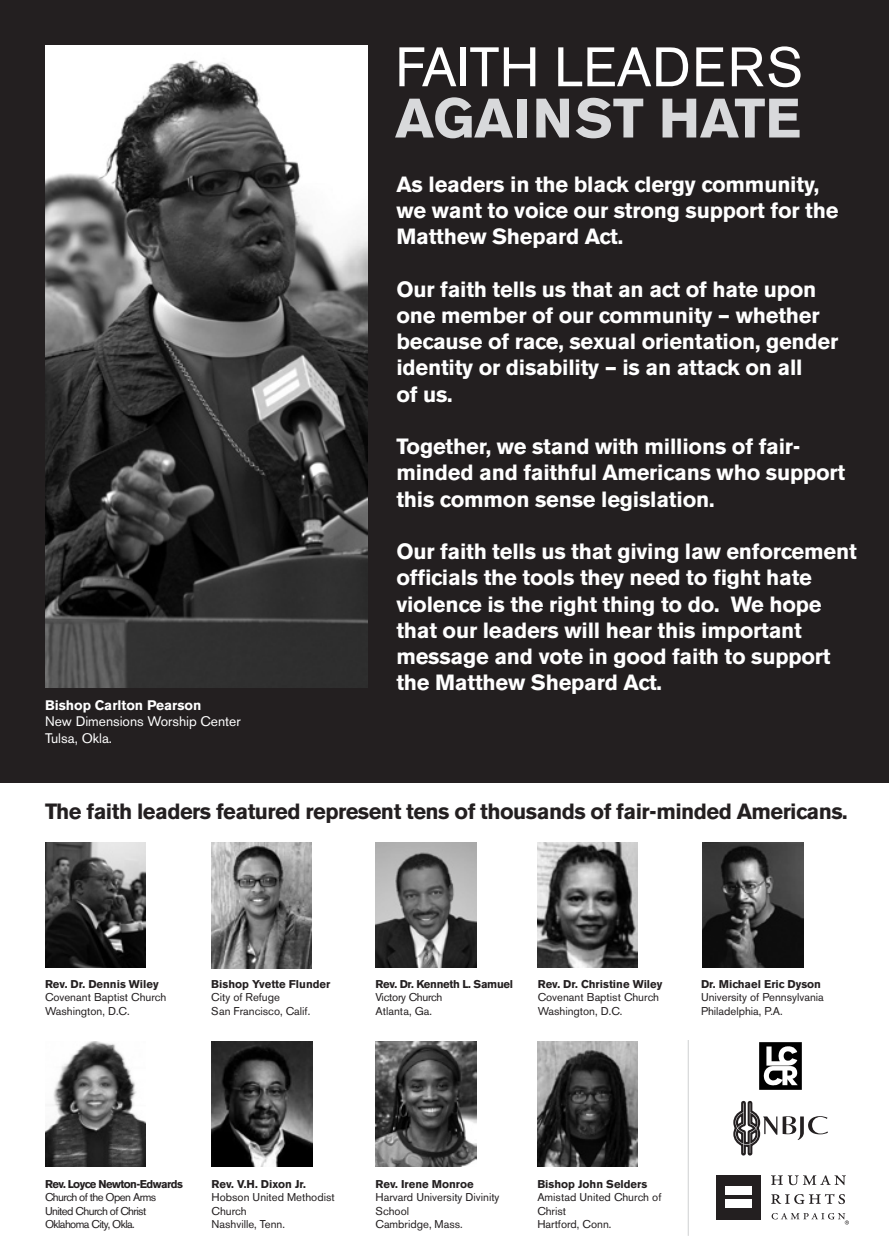
<style>
.page{position:relative;width:889px;height:1260px;background:#fff}
.page>*{position:absolute;margin:0;border:0;box-sizing:border-box;transform-origin:0 0}
.t1{font:55px/51.2px "Akzidenz Grotesk BE";color:#fff}
.t2{font:700 21.88px/26.2px "Akzidenz Grotesk BE";letter-spacing:-.01em;color:#fff}
.t3{font:700 21.88px "Akzidenz Grotesk BE";letter-spacing:-.025em;color:#231f20}
.t4{font:13.75px "Akzidenz Grotesk BE";color:#fff}
.t5{font:700 13.75px "Akzidenz Grotesk BE";color:#fff}
.t6{font:11.25px/13.5px "Akzidenz Grotesk BE";color:#231f20}
.t7{font:700 11.25px "Akzidenz Grotesk BE";color:#231f20}
.t8{font:11.25px/13.5px "Akzidenz Grotesk BE";letter-spacing:-.05em;color:#231f20}
.t9{font:700 11.25px "Akzidenz Grotesk BE";letter-spacing:-.05em;color:#231f20}
.t10{font:700 11.25px "Akzidenz Grotesk BE";letter-spacing:-.025em;color:#231f20}
.t11{font:11.25px "Akzidenz Grotesk BE";letter-spacing:-.025em;color:#231f20}
.s1{font-weight:700;color:#d8d9db}
</style>
<div class="page">
<div style="left:0;top:0;width:889px;height:782px;background:#231f20"></div>
<img style="left:45px;top:45px;width:323px;height:642px">
<img style="left:45px;top:842px;width:100px;height:126px">
<img style="left:45px;top:1041px;width:100px;height:126px">
<img style="left:376px;top:842px;width:100px;height:126px">
<div style="left:716px;top:1175px;width:45px;height:44px;background:#231f20"></div>
<div style="left:725px;top:1186px;width:27px;height:9px;background:#fff"></div>
<div style="left:725px;top:1200px;width:27px;height:8px;background:#fff"></div>
<svg style="left:771px;top:1175px;width:75px;height:10px"></svg>
<svg style="left:771px;top:1194px;width:74px;height:10px"></svg>
<svg style="left:771px;top:1213px;width:78px;height:12px"></svg>
<svg style="left:733px;top:1101px;width:95px;height:55px"></svg>
<img style="left:760px;top:1043px;width:41px;height:46px">
<img style="left:537px;top:842px;width:101px;height:126px">
<img style="left:537px;top:1041px;width:101px;height:126px">
<hr style="left:688px;top:1040px;width:1px;height:196px;background:#d8d9db">
<img style="left:212px;top:1041px;width:100px;height:126px">
<img style="left:375px;top:1041px;width:101px;height:126px">
<img style="left:211px;top:843px;width:101px;height:125px">
<img style="left:702px;top:842px;width:101px;height:126px">
<p class="t1" style="left:395px;top:42px;width:410px">FAITH LEADERS<br><span class="s1">AGAINST HATE</span></p>
<p class="t5" style="left:45px;top:697px;width:158px">Bishop Carlton Pearson</p>
<p class="t4" style="left:45px;top:713px;width:197px">New Dimensions Worship Center</p>
<p class="t4" style="left:45px;top:730px;width:69px">Tulsa, Okla.</p>
<p class="t2" style="left:396px;top:171px;width:443px">As leaders in the black clergy community, we want to voice our strong support for the<br>Matthew Shepard Act.</p>
<p class="t2" style="left:396px;top:276px;width:443px">Our faith tells us that an act of hate upon one member of our community – whether because of race, sexual orientation, gender identity or disability – is an attack on all<br>of us.</p>
<p class="t2" style="left:396px;top:434px;width:450px">Together, we stand with millions of fair&shy;minded and faithful Americans who support this common sense legislation.</p>
<p class="t2" style="left:396px;top:539px;width:462px">Our faith tells us that giving law enforcement officials the tools they need to fight hate violence is the right thing to do. We hope that our leaders will hear this important message and vote in good faith to support the Matthew Shepard Act.</p>
<p class="t3" style="left:45px;top:799px;width:804px">The faith leaders featured represent tens of thousands of fair-minded Americans.</p>
<p class="t7" style="left:45px;top:977px;width:115px">Rev. Dr. Dennis Wiley</p>
<p class="t6" style="left:45px;top:991px;width:123px">Covenant Baptist Church</p>
<p class="t6" style="left:45px;top:1004px;width:86px">Washington, D.C.</p>
<p class="t7" style="left:211px;top:977px;width:121px">Bishop Yvette Flunder</p>
<p class="t6" style="left:211px;top:991px;width:70px">City of Refuge</p>
<p class="t6" style="left:211px;top:1004px;width:100px">San Francisco, Calif.</p>
<p class="t10" style="left:375px;top:977px;width:139px">Rev. Dr. Kenneth L. Samuel</p>
<p class="t11" style="left:375px;top:991px;width:68px">Victory Church</p>
<p class="t6" style="left:375px;top:1004px;width:58px">Atlanta, Ga.</p>
<p class="t7" style="left:538px;top:977px;width:126px">Rev. Dr. Christine Wiley</p>
<p class="t6" style="left:538px;top:991px;width:123px">Covenant Baptist Church</p>
<p class="t6" style="left:538px;top:1004px;width:86px">Washington, D.C.</p>
<p class="t7" style="left:701px;top:977px;width:122px">Dr. Michael Eric Dyson</p>
<p class="t6" style="left:701px;top:991px;width:124px">University of Pennsylvania</p>
<p class="t6" style="left:701px;top:1004px;width:83px">Philadelphia, P.A.</p>
<p class="t9" style="left:45px;top:1177px;width:139px">Rev. Loyce Newton-Edwards</p>
<p class="t8" style="left:45px;top:1190px;width:113px">Church of the Open Arms<br>United Church of Christ</p>
<p class="t8" style="left:45px;top:1217px;width:91px">Oklahoma City, Okla.</p>
<p class="t7" style="left:212px;top:1177px;width:96px">Rev. V.H. Dixon Jr.</p>
<p class="t6" style="left:212px;top:1190px;width:125px">Hobson United Methodist<br>Church</p>
<p class="t6" style="left:212px;top:1217px;width:75px">Nashville, Tenn.</p>
<p class="t7" style="left:375px;top:1177px;width:100px">Rev. Irene Monroe</p>
<p class="t6" style="left:375px;top:1190px;width:125px">Harvard University Divinity<br>School</p>
<p class="t6" style="left:375px;top:1217px;width:89px">Cambridge, Mass.</p>
<p class="t7" style="left:537px;top:1177px;width:111px">Bishop John Selders</p>
<p class="t6" style="left:537px;top:1190px;width:126px">Amistad United Church of<br>Christ</p>
<p class="t6" style="left:537px;top:1217px;width:76px">Hartford, Conn.</p>
</div>
